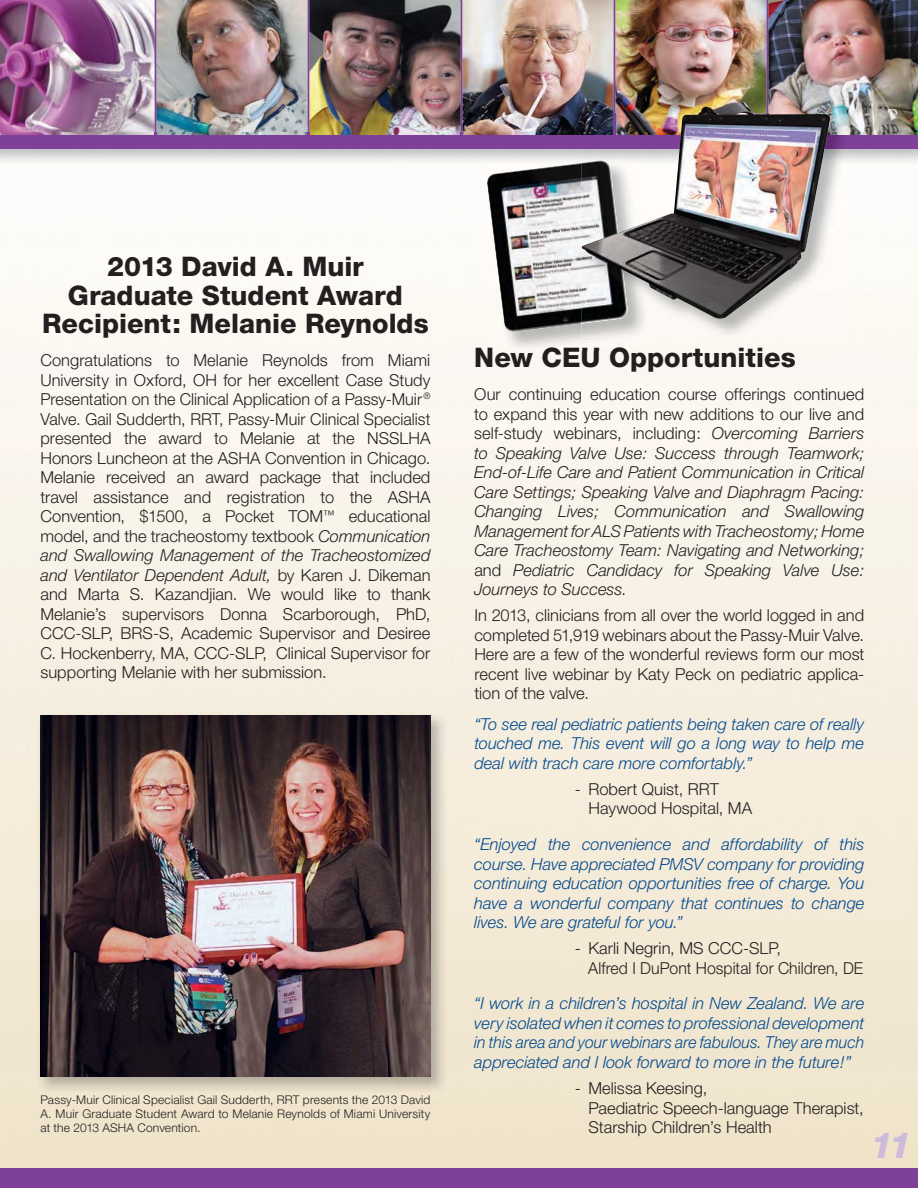
<style>
.page{position:relative;width:918px;height:1188px;background:#fff}
.page>*{position:absolute;margin:0;border:0;box-sizing:border-box;transform-origin:0 0}
.t1{font:italic 800 36px "Helvetica Neue";color:#cebbdb}
.t2{font:800 27px/28.5px "Helvetica Neue";color:#231f20;text-align:center}
.t3{font:300 16.5px/19.5px "Helvetica Neue";color:#231f20}
.t4{font:italic 300 16.5px/19.5px "Helvetica Neue";color:#004990;text-align:justify}
.t5{font:italic 300 16.5px/19.5px "Helvetica Neue";color:#231f20;text-align:justify}
.t6{font:300 12px/14.2px "Helvetica Neue";letter-spacing:.015em;color:#231f20;text-align:justify}
.s1{font-style:italic}
.s2{color:#221d1d}
.s3{color:#211d1d}
.s4{font-style:normal}
</style>
<div class="page">
<img style="left:0;top:269px;width:918px;height:900px">
<div style="left:0;top:1169px;width:918px;height:19px;background:#7f4098"></div>
<div style="left:0;top:136px;width:918px;height:13px;background:#7f4098"></div>
<img style="left:37px;top:712px;width:409px;height:380px">
<img style="left:40px;top:716px;width:391px;height:361px">
<img style="left:486px;top:332px;width:160px;height:18px">
<img style="left:486px;top:160px;width:95px;height:172px">
<img style="left:581px;top:164px;width:267px;height:174px">
<img style="left:0;top:0;width:918px;height:136px">
<img style="left:581px;top:319px;width:47px;height:5px">
<img style="left:581px;top:114px;width:250px;height:205px">
<h2 class="t2" style="left:42px;top:255px;width:388px">2013 David A. Muir<br>Graduate Student Award<br>Recipient: Melanie Reynolds</h2>
<p class="t3" style="left:40px;top:352px;width:392px;text-align:justify">Congratulations to Melanie Reynolds from Miami University in Oxford, OH for her excellent Case Study Presentation on the Clinical Application of a Passy-Muir <sup>® </sup>Valve. Gail Sudderth, RRT, Passy-Muir Clinical Specialist presented the award to Melanie at the NSSLHA Honors Luncheon at the ASHA Convention in Chicago.<br>Melanie received an award package that included travel assistance and registration to the ASHA Convention, $1500, a Pocket TOM<sup>™</sup> educational model, and the tracheostomy textbook <span class="s1">Communication and Swallowing Management of the Tracheostomized and Ventilator Dependent Adult,</span> by Karen J. Dikeman and Marta S. Kazandjian. We would like to thank Melanie’s supervisors Donna Scarborough, PhD, CCC-SLP, BRS-S, Academic Supervisor and Desiree C. Hockenberry, MA, CCC-SLP, Clinical Supervisor for supporting Melanie with her submission.</p>
<p class="t6" style="left:40px;top:1093px;width:392px">Passy-Muir Clinical Specialist Gail Sudderth, RRT presents the 2013 David A. Muir Graduate Student Award to Melanie Reynolds of Miami University at the 2013 ASHA Convention.</p>
<h2 class="t2" style="left:474px;top:345px;width:323px"><span class="s2">N</span>ew <span class="s2">CE</span><span class="s3">U</span> <span class="s2">O</span>pportunities</h2>
<p class="t5" style="left:474px;top:386px;width:392px"><span class="s4">Our continuing education course offerings continued to expand this year with new additions to our live and self-study webinars, including:</span> Overcoming Barriers to Speaking Valve Use: Success through Teamwork; End-of-Life Care and Patient Communication in Critical Care Settings; Speaking Valve and Diaphragm Pacing:<br>Changing Lives; Communication and Swallowing Management for ALS Patients with Tracheostomy; Home Care Tracheostomy Team: Navigating and Networking; <span class="s4">and</span> Pediatric Candidacy for Speaking Valve Use:<br>Journeys to Success.</p>
<p class="t3" style="left:474px;top:607px;width:392px;text-align:justify">In 2013, clinicians from all over the world logged in and completed 51,919 webinars about the Passy-Muir Valve.<br>Here are a few of the wonderful reviews form our most recent live webinar by Katy Peck on pediatric applica&shy;tion of the valve.</p>
<p class="t4" style="left:474px;top:716px;width:391px">“To see real pediatric patients being taken care of really touched me. This event will go a long way to help me deal with trach care more comfortably.”</p>
<p class="t3" style="left:588px;top:781px;width:165px;text-indent:-13px">- Robert Quist, RRT<br>Haywood Hospital, MA</p>
<p class="t4" style="left:474px;top:836px;width:392px">“Enjoyed the convenience and affordability of this course. Have appreciated PMSV company for providing continuing education opportunities free of charge. You have a wonderful company that continues to change lives. We are grateful for you.”</p>
<p class="t3" style="left:588px;top:940px;width:277px;text-indent:-13px">- Karli Negrin, MS CCC-SLP,<br>Alfred I DuPont Hospital for Children, DE</p>
<p class="t4" style="left:474px;top:995px;width:391px">“I work in a children’s hospital in New Zealand. We are very isolated when it comes to professional development in this area and your webinars are fabulous. They are much appreciated and I look forward to more in the future!”</p>
<p class="t3" style="left:588px;top:1080px;width:277px;text-indent:-14px">- Melissa Keesing,<br>Paediatric Speech-language Therapist,<br>Starship Children’s Health</p>
<h1 class="t1" style="left:870px;top:1132px;width:43px">11</h1>
</div>
